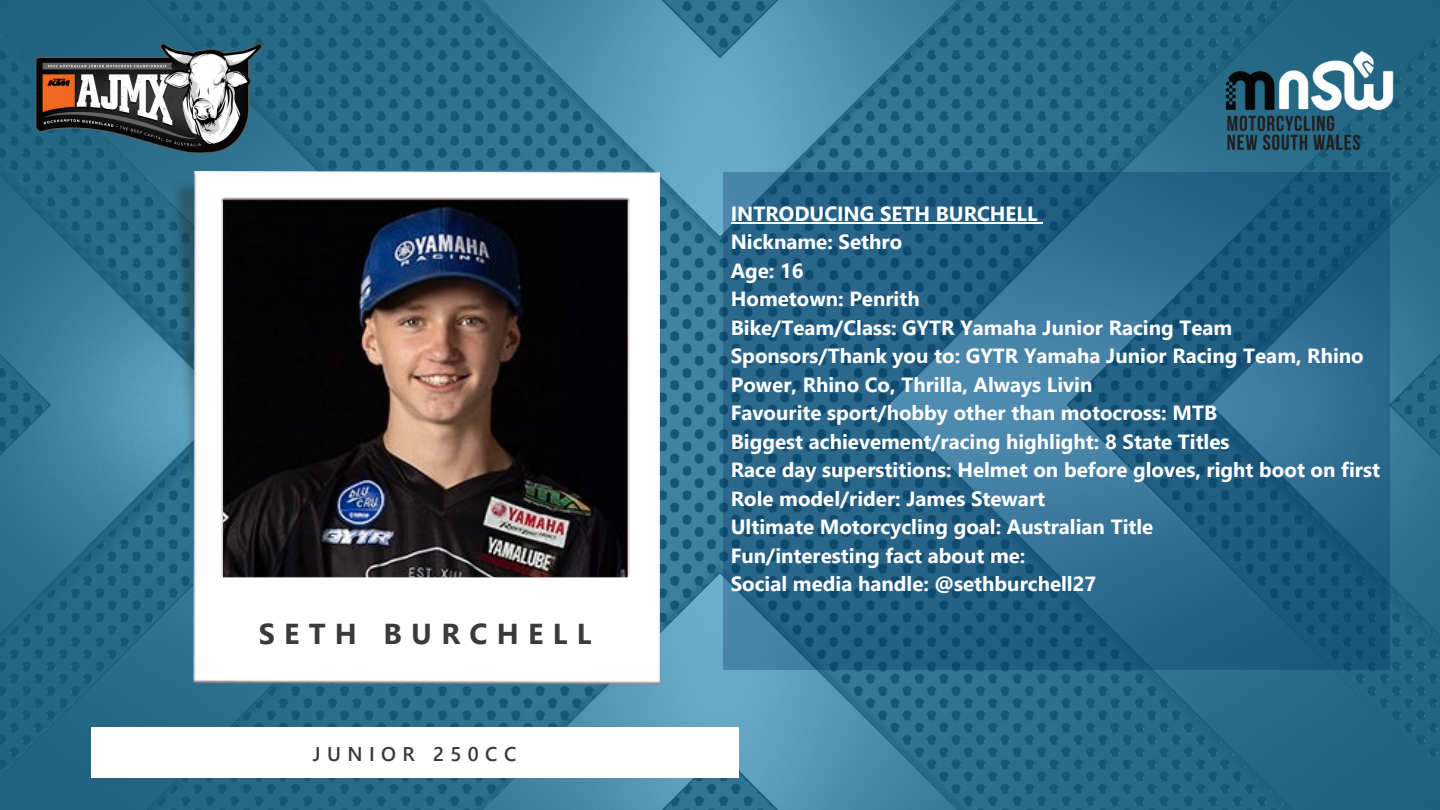
<style>
.page{position:relative;width:1440px;height:810px;background:#fff}
.page>*{position:absolute;margin:0;border:0;box-sizing:border-box;transform-origin:0 0}
.t1{font:700 28.8px "Segoe UI";letter-spacing:.325em;color:#3a3a3a}
.t2{font:700 20.5px/28.5px "Segoe UI";color:#fff}
.t3{font:600 19.8px "Segoe UI";letter-spacing:.325em;color:#3a3a3a}
</style>
<div class="page">
<img style="left:0;top:0;width:1440px;height:810px">
<img style="left:170px;top:172px;width:489px;height:513px">
<div style="left:91px;top:727px;width:648px;height:51px;background:#fff"></div>
<img style="left:29px;top:38px;width:237px;height:118px">
<img style="left:1213px;top:38px;width:193px;height:125px">
<svg style="left:723px;top:172px;width:667px;height:498px;background:#286488"></svg>
<hr style="left:731px;top:222px;width:307px;height:2px;background:#fff">
<h1 class="t1" style="left:259px;top:613px;width:334px">SETH BURCHELL</h1>
<p class="t3" style="left:313px;top:739px;width:205px">JUNIOR 250CC</p>
<p class="t2" style="left:731px;top:198px;width:651px">INTRODUCING SETH BURCHELL<br>Nickname: Sethro<br>Age: 16<br>Hometown: Penrith<br>Bike/Team/Class: GYTR Yamaha Junior Racing Team Sponsors/Thank you to: GYTR Yamaha Junior Racing Team, Rhino Power, Rhino Co, Thrilla, Always Livin<br>Favourite sport/hobby other than motocross: MTB<br>Biggest achievement/racing highlight: 8 State Titles<br>Race day superstitions: Helmet on before gloves, right boot on first Role model/rider: James Stewart<br>Ultimate Motorcycling goal: Australian Title<br>Fun/interesting fact about me:<br>Social media handle: @sethburchell27</p>
</div>
